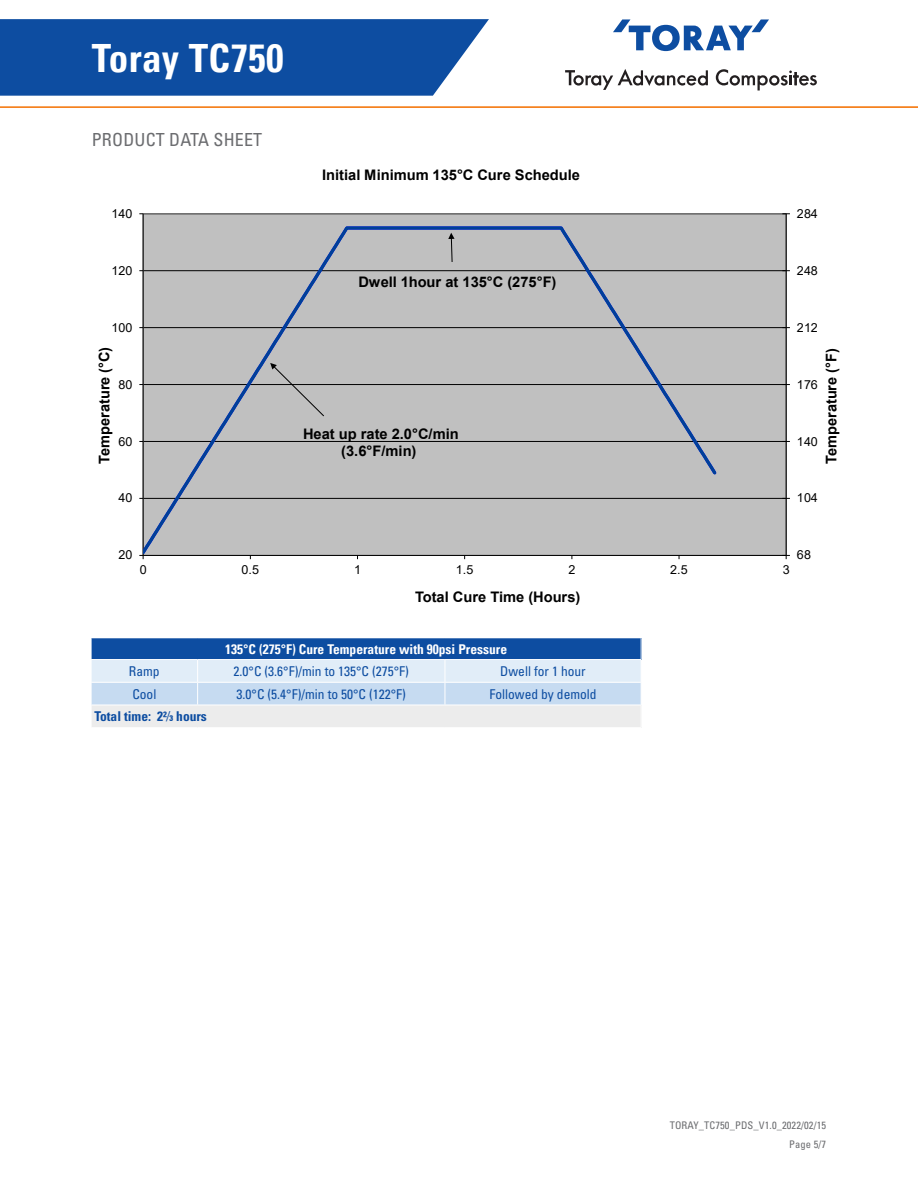
<style>
.page{position:relative;width:918px;height:1188px;background:#fff}
.page>*{position:absolute;margin:0;border:0;box-sizing:border-box;transform-origin:0 0}
.t1{font:700 condensed 39px "Univers LT Pro";letter-spacing:.01em;color:#fff}
.t2{font:condensed 18px "Univers LT Std";letter-spacing:.01em;color:#6c6d70}
.t3{font:700 14.7px "Arial";color:#000}
.t4{font:700 14.55px/16.8px "Arial";color:#000;text-align:center}
.Cell_row{font:condensed 13.5px "Univers LT Std";color:#0d4da1}
.Cell_header{font:700 condensed 13.5px "Univers LT Pro";color:#fff}
.Cell_row-2{font:700 condensed 13.5px "Univers LT Std";color:#0d4da1}
.t5{font:12.45px "Arial";letter-spacing:.005em;color:#000}
.t6{font:condensed 10.5px "Univers LT Std";letter-spacing:.01em;color:#6c6d70}
.s1{font-family:"Univers LT Pro"}
</style>
<div class="page">
<svg style="left:0;top:19px;width:489px;height:77px;background:#1b57a6"></svg>
<hr style="left:0;top:106px;width:918px;height:2px;background:#f58220">
<svg style="left:613px;top:19px;width:156px;height:32px"></svg>
<svg style="left:565px;top:69px;width:143px;height:21px"></svg>
<svg style="left:716px;top:69px;width:101px;height:21px"></svg>
<svg style="left:91px;top:638px;width:551px;height:89px;background:#adc3df"></svg>
<div style="left:143px;top:214px;width:643px;height:341px;background:#c0c0c0"></div>
<hr style="left:143px;top:498px;width:643px;height:1px;background:#000">
<hr style="left:143px;top:441px;width:643px;height:1px;background:#000">
<hr style="left:143px;top:384px;width:643px;height:1px;background:#000">
<hr style="left:143px;top:327px;width:643px;height:1px;background:#000">
<hr style="left:143px;top:270px;width:643px;height:1px;background:#000">
<hr style="left:786px;top:214px;width:1px;height:341px;background:#000">
<hr style="left:143px;top:214px;width:1px;height:341px;background:#000">
<hr style="left:143px;top:555px;width:643px;height:1px;background:#000">
<svg style="left:143px;top:225px;width:576px;height:330px"></svg>
<svg style="left:270px;top:363px;width:55px;height:54px"></svg>
<svg style="left:448px;top:233px;width:7px;height:30px"></svg>
<h1 class="t1" style="left:92px;top:34px;width:193px">Toray TC750</h1>
<p class="t2" style="left:92px;top:128px;width:172px">PRODUCT DATA SHEET</p>
<p class="t4" style="left:322px;top:167px;width:260px">Initial Minimum 135°C Cure Schedule</p>
<p class="t5" style="left:111px;top:205px;width:22px">140</p>
<p class="t5" style="left:797px;top:205px;width:22px">284</p>
<p class="t5" style="left:111px;top:262px;width:22px">120</p>
<p class="t4" style="left:358px;top:274px;width:200px">Dwell 1hour at 135°C (275°F)</p>
<p class="t5" style="left:797px;top:262px;width:22px">248</p>
<p class="t5" style="left:111px;top:319px;width:22px">100</p>
<p class="t5" style="left:797px;top:319px;width:22px">212</p>
<p class="t3" style="left:94px;top:464px;width:118px;rotate:-90deg">Temperature (°C)</p>
<p class="t5" style="left:118px;top:376px;width:16px">80</p>
<p class="t5" style="left:118px;top:433px;width:16px">60</p>
<p class="t4" style="left:303px;top:426px;width:157px">Heat up rate 2.0°C/min (3.6°F/min)</p>
<p class="t5" style="left:797px;top:376px;width:22px">176</p>
<p class="t5" style="left:797px;top:433px;width:22px">140</p>
<p class="t3" style="left:821px;top:464px;width:117px;rotate:-90deg">Temperature (°F)</p>
<p class="t5" style="left:118px;top:490px;width:16px">40</p>
<p class="t5" style="left:797px;top:490px;width:22px">104</p>
<p class="t5" style="left:118px;top:546px;width:16px">20</p>
<p class="t5" style="left:140px;top:561px;width:8px">0</p>
<p class="t5" style="left:242px;top:561px;width:19px">0.5</p>
<p class="t5" style="left:354px;top:561px;width:8px">1</p>
<p class="t5" style="left:456px;top:561px;width:19px">1.5</p>
<p class="t5" style="left:568px;top:561px;width:8px">2</p>
<p class="t5" style="left:670px;top:561px;width:19px">2.5</p>
<p class="t5" style="left:783px;top:561px;width:8px">3</p>
<p class="t4" style="left:415px;top:588px;width:167px">Total Cure Time (Hours)</p>
<p class="t5" style="left:797px;top:546px;width:16px">68</p>
<p class="Cell_header" style="left:225px;top:640px;width:283px">135°C (275°F) Cure Temperature with 90psi Pressure</p>
<p class="Cell_row" style="left:129px;top:662px;width:32px">Ramp</p>
<p class="Cell_row" style="left:234px;top:662px;width:177px">2.0°C (3.6°F)/min to 135°C (275°F)</p>
<p class="Cell_row" style="left:500px;top:662px;width:87px">Dwell for 1 hour</p>
<p class="Cell_row" style="left:132px;top:685px;width:26px">Cool</p>
<p class="Cell_row" style="left:237px;top:685px;width:171px">3.0°C (5.4°F)/min to 50°C (122°F)</p>
<p class="Cell_row" style="left:489px;top:685px;width:109px">Followed by demold</p>
<p class="Cell_row-2" style="left:94px;top:708px;width:114px">Total time: 2<span class="s1">⅔</span> hours</p>
<p class="t6" style="left:670px;top:1119px;width:158px">TORAY_TC750_PDS_V1.0_2022/02/15</p>
<p class="t6" style="left:789px;top:1138px;width:38px">Page 5/7</p>
</div>
